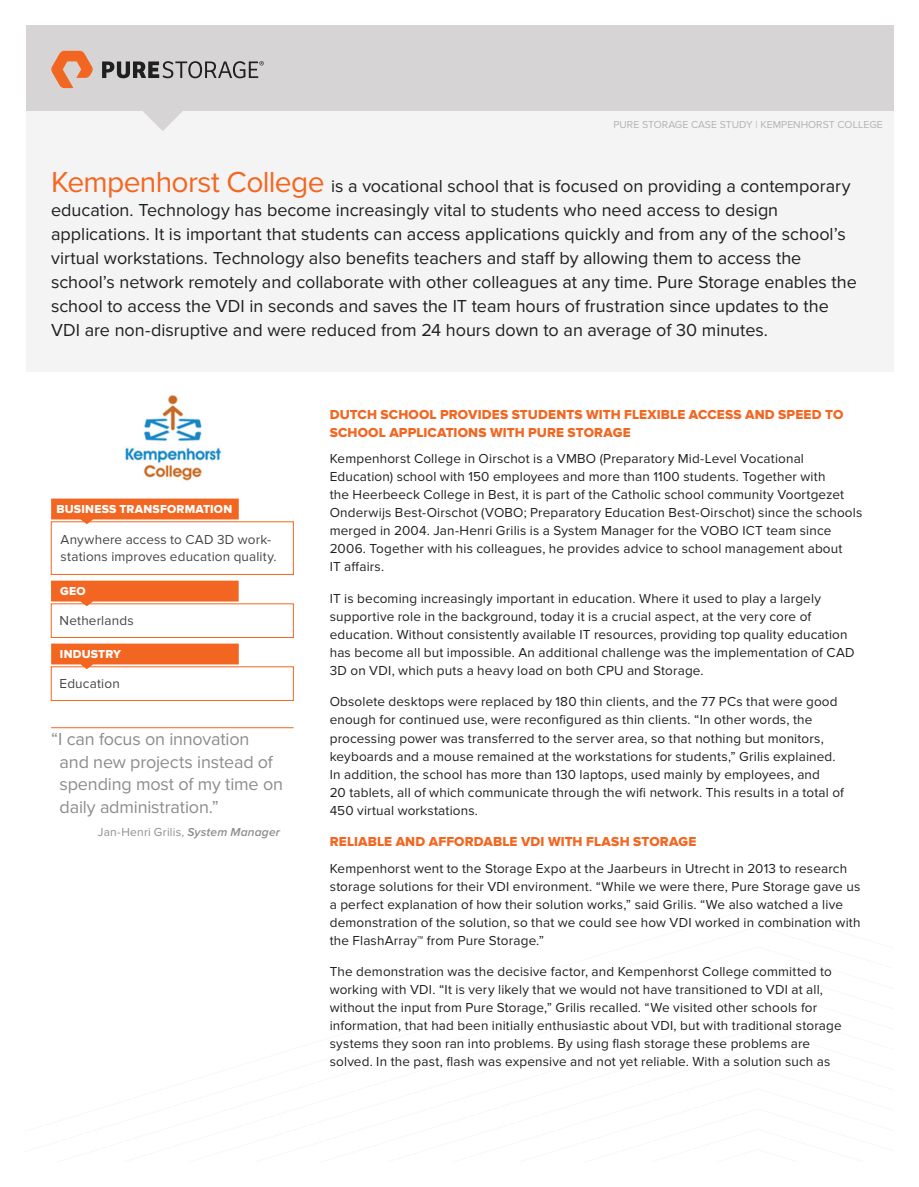
<style>
.page{position:relative;width:919px;height:1187px;background:#fff}
.page>*{position:absolute;margin:0;border:0;box-sizing:border-box;transform-origin:0 0}
.BODY{font:18px/24px "Proxima Nova";color:#1f2020}
.QUOTE{font:18px/22.5px "Proxima Nova";letter-spacing:-.01em;color:#8c8d8f}
.BODY-2{font:13.5px/18px "Proxima Nova";letter-spacing:.01em;color:#1f2020}
.HEADING{font:13.5px/18px "Proxima Nova Extrabld";letter-spacing:.01em;color:#f36621}
.SIDE_BAR_BULLETS{font:13.5px/16.5px "Proxima Nova";letter-spacing:.01em;color:#474545}
.KEYLINE_BOX_OUTS{font:13.5px "Proxima Nova";letter-spacing:.01em;color:#474545}
.ORANGE_BOX_OUTS{font:12px "Proxima Nova Extrabld";letter-spacing:.015em;color:#fff}
.QUOTE_NAME{font:12px "Proxima Nova";letter-spacing:.015em;color:#8c8d8f}
.SMALL_PRINT{font:10.5px "Proxima Nova";color:#b4b3b3}
.s1{font-size:30px;color:#f36621}
.s2{font-weight:600;font-style:italic}
</style>
<div class="page">
<img style="left:125px;top:395px;width:97px;height:86px">
<svg style="left:51px;top:643px;width:188px;height:26px;background:#f47d43"></svg>
<svg style="left:51px;top:498px;width:188px;height:26px;background:#f47d43"></svg>
<svg style="left:51px;top:580px;width:188px;height:26px;background:#f47d43"></svg>
<div style="left:26px;top:26px;width:867px;height:346px;background:#f3f4f3"></div>
<hr style="left:51px;top:727px;width:242px;height:1px;background:#f36621">
<div style="left:26px;top:26px;width:867px;height:85px;background:#d6d4d4"></div>
<svg style="left:51px;top:51px;width:42px;height:37px"></svg>
<svg style="left:102px;top:61px;width:162px;height:70px"></svg>
<p class="SMALL_PRINT" style="left:613px;top:118px;width:271px">PURE STORAGE CASE STUDY | KEMPENHORST COLLEGE</p>
<p class="BODY" style="left:51px;top:174px;width:807px"><span class="s1">Kempenhorst College</span> is a vocational school that is focused on providing a contemporary education. Technology has become increasingly vital to students who need access to design applications. It is important that students can access applications quickly and from any of the school’s virtual workstations. Technology also benefits teachers and staff by allowing them to access the school’s network remotely and collaborate with other colleagues at any time. Pure Storage enables the school to access the VDI in seconds and saves the IT team hours of frustration since updates to the VDI are non-disruptive and were reduced from 24 hours down to an average of 30 minutes.</p>
<p class="ORANGE_BOX_OUTS" style="left:56px;top:502px;width:177px">BUSINESS TRANSFORMATION</p>
<p class="SIDE_BAR_BULLETS" style="left:61px;top:532px;width:217px">Anywhere access to CAD 3D work&shy;stations improves education quality.</p>
<p class="ORANGE_BOX_OUTS" style="left:60px;top:584px;width:27px">GEO</p>
<p class="KEYLINE_BOX_OUTS" style="left:60px;top:612px;width:76px">Netherlands</p>
<p class="ORANGE_BOX_OUTS" style="left:60px;top:647px;width:62px">INDUSTRY</p>
<p class="KEYLINE_BOX_OUTS" style="left:60px;top:676px;width:62px">Education</p>
<p class="QUOTE" style="left:60px;top:728px;width:225px;text-indent:-9px">“I can focus on innovation and new projects instead of spending most of my time on daily administration.”</p>
<p class="QUOTE_NAME" style="left:98px;top:824px;width:184px">Jan-Henri Grilis, <span class="s2">System Manager</span></p>
<p class="HEADING" style="left:330px;top:405px;width:515px">DUTCH SCHOOL PROVIDES STUDENTS WITH FLEXIBLE ACCESS AND SPEED TO<br>SCHOOL APPLICATIONS WITH PURE STORAGE</p>
<p class="BODY-2" style="left:330px;top:450px;width:534px">Kempenhorst College in Oirschot is a VMBO (Preparatory Mid-Level Vocational Education) school with 150 employees and more than 1100 students. Together with<br>the Heerbeeck College in Best, it is part of the Catholic school community Voortgezet Onderwijs Best-Oirschot (VOBO; Preparatory Education Best-Oirschot) since the schools merged in 2004. Jan-Henri Grilis is a System Manager for the VOBO ICT team since 2006. Together with his colleagues, he provides advice to school management about<br>IT affairs.</p>
<p class="BODY-2" style="left:330px;top:589px;width:526px">IT is becoming increasingly important in education. Where it used to play a largely supportive role in the background, today it is a crucial aspect, at the very core of education. Without consistently available IT resources, providing top quality education has become all but impossible. An additional challenge was the implementation of CAD 3D on VDI, which puts a heavy load on both CPU and Storage.</p>
<p class="BODY-2" style="left:330px;top:693px;width:516px">Obsolete desktops were replaced by 180 thin clients, and the 77 PCs that were good enough for continued use, were reconfigured as thin clients. “In other words, the processing power was transferred to the server area, so that nothing but monitors, keyboards and a mouse remained at the workstations for students,” Grilis explained.<br>In addition, the school has more than 130 laptops, used mainly by employees, and<br>20 tablets, all of which communicate through the wifi network. This results in a total of 450 virtual workstations.</p>
<p class="HEADING" style="left:330px;top:832px;width:368px">RELIABLE AND AFFORDABLE VDI WITH FLASH STORAGE</p>
<p class="BODY-2" style="left:330px;top:859px;width:532px">Kempenhorst went to the Storage Expo at the Jaarbeurs in Utrecht in 2013 to research storage solutions for their VDI environment. “While we were there, Pure Storage gave us a perfect explanation of how their solution works,” said Grilis. “We also watched a live demonstration of the solution, so that we could see how VDI worked in combination with the FlashArray™ from Pure Storage.”</p>
<p class="BODY-2" style="left:330px;top:962px;width:513px">The demonstration was the decisive factor, and Kempenhorst College committed to working with VDI. “It is very likely that we would not have transitioned to VDI at all, without the input from Pure Storage,” Grilis recalled. “We visited other schools for information, that had been initially enthusiastic about VDI, but with traditional storage systems they soon ran into problems. By using flash storage these problems are solved. In the past, flash was expensive and not yet reliable. With a solution such as</p>
</div>
